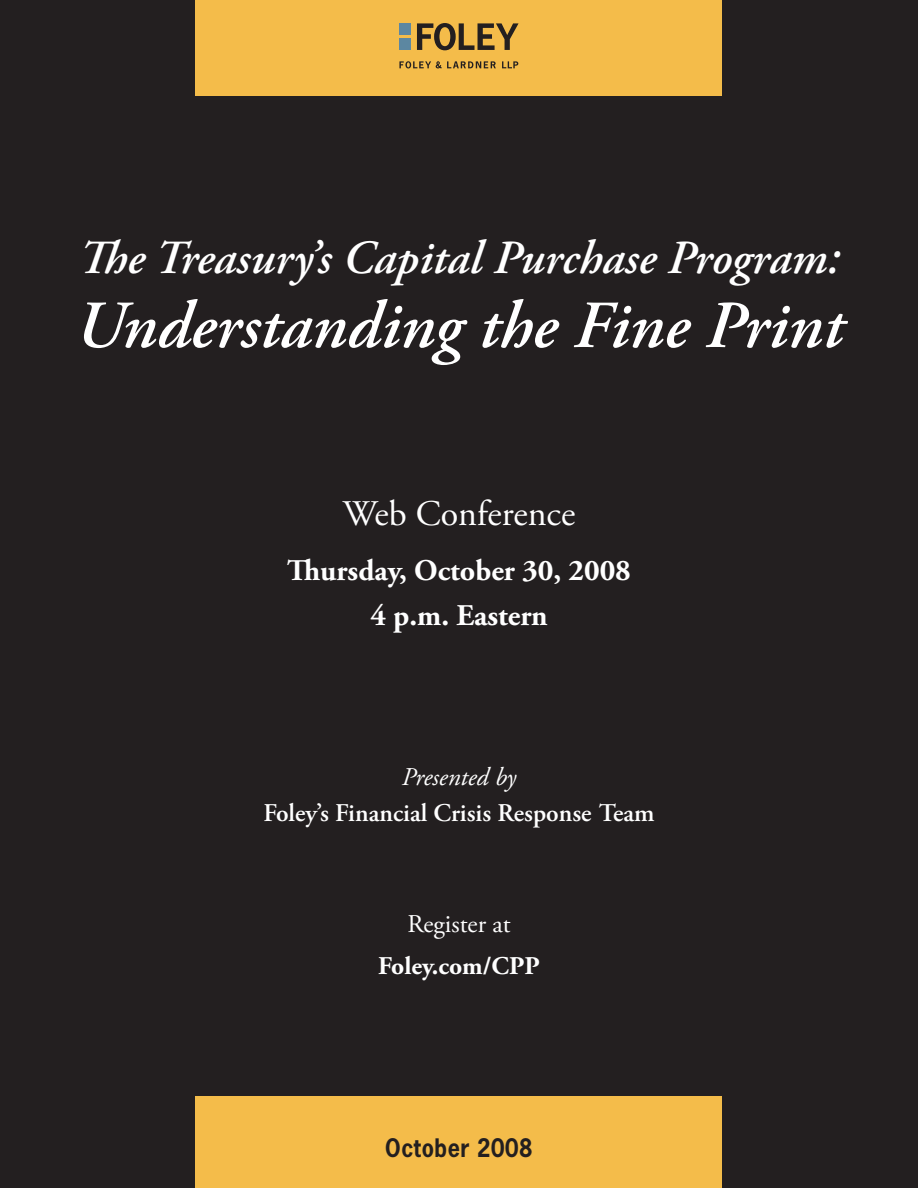
<style>
.page{position:relative;width:918px;height:1188px;background:#231f20}
.page>*{position:absolute;margin:0;border:0;box-sizing:border-box;transform-origin:0 0}
.t1{font:italic 600 67.2px "Adobe Garamond Pro";color:#fff}
.t2{font:italic 600 47.55px "Adobe Garamond Pro";color:#fff}
.t3{font:36px "Adobe Garamond Pro";color:#fff}
.t4{font:700 30px/45px "Adobe Garamond Pro";color:#fff;text-align:center}
.t5{font:600 25.5px "Adobe Garamond Pro";color:#fff}
.t6{font:700 25.5px "Adobe Garamond Pro";color:#fff}
.t7{font:italic 25.5px "Adobe Garamond Pro";color:#fff}
.t8{font:25.5px "Adobe Garamond Pro";color:#fff}
.t9{font:700 24px "News Gothic Std";letter-spacing:.025em;color:#231f20;scale:.9 1}
</style>
<div class="page">
<div style="left:196px;top:0;width:526px;height:95px;background:#f4bc4a"></div>
<div style="left:196px;top:1096px;width:526px;height:92px;background:#f4bc4a"></div>
<svg style="left:399px;top:61px;width:97px;height:7px"></svg>
<svg style="left:502px;top:61px;width:16px;height:7px"></svg>
<svg style="left:417px;top:23px;width:102px;height:27px"></svg>
<div style="left:400px;top:23px;width:11px;height:12px;background:#5c87a1"></div>
<div style="left:400px;top:38px;width:11px;height:12px;background:#5c87a1"></div>
<p class="t2" style="left:79px;top:231px;width:762px">The Treasury’s Capital Purchase Program:</p>
<h1 class="t1" style="left:75px;top:287px;width:770px">Understanding the Fine Print</h1>
<p class="t3" style="left:343px;top:492px;width:234px">Web Conference</p>
<p class="t4" style="left:287px;top:549px;width:345px">Thursday, October 30, 2008<br>4 p.m. Eastern</p>
<p class="t7" style="left:402px;top:762px;width:116px">Presented by</p>
<p class="t5" style="left:263px;top:799px;width:393px">Foley’s Financial Crisis Response Team</p>
<p class="t8" style="left:407px;top:908px;width:105px">Register at</p>
<p class="t6" style="left:378px;top:951px;width:163px">Foley.com/CPP</p>
<p class="t9" style="left:385px;top:1132px;width:165px">October 2008</p>
</div>
